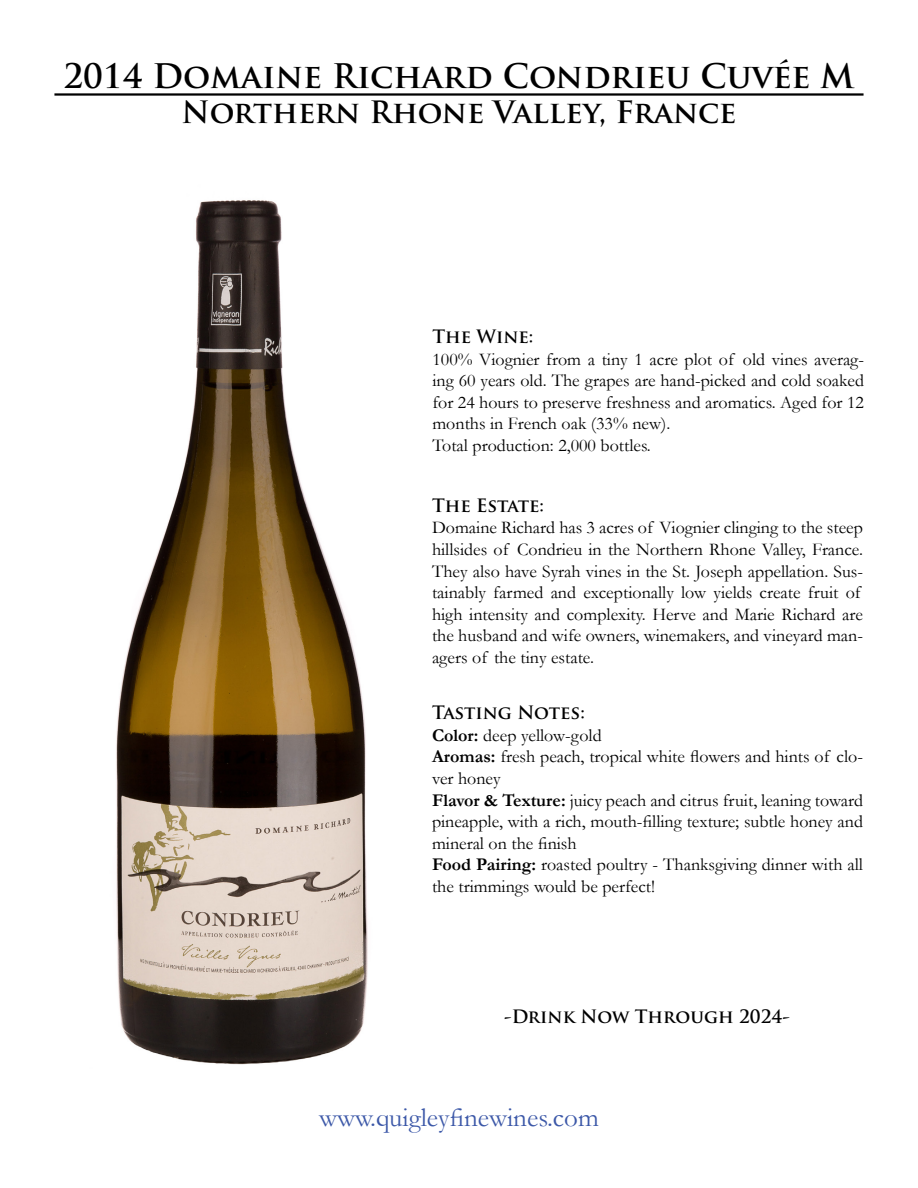
<style>
.page{position:relative;width:918px;height:1188px;background:#fff}
.page>*{position:absolute;margin:0;border:0;box-sizing:border-box;transform-origin:0 0}
.t1{font:700 33px "Trajan Pro";color:#000}
.t2{font:700 30px "Trajan Pro";color:#000}
.t3{font:27px "Garamond";color:#3c58a8}
.t4{font:18px/21.6px "Garamond";color:#000}
.t5{font:700 18px "Trajan Pro";color:#000}
.s1{font-weight:700}
</style>
<div class="page">
<hr style="left:54px;top:93px;width:810px;height:3px;background:#000">
<img style="left:116px;top:200px;width:252px;height:865px">
<h1 class="t1" style="left:63px;top:56px;width:793px">2014 Domaine Richard Condrieu Cuvée M</h1>
<h2 class="t2" style="left:182px;top:94px;width:556px">Northern Rhone Valley, France</h2>
<p class="t5" style="left:432px;top:325px;width:103px">The Wine:</p>
<p class="t4" style="left:432px;top:348px;width:433px">100% Viognier from a tiny 1 acre plot of old vines averag&shy;ing 60 years old. The grapes are hand-picked and cold soaked for 24 hours to preserve freshness and aromatics. Aged for 12 months in French oak (33% new).<br>Total production: 2,000 bottles.</p>
<p class="t5" style="left:432px;top:494px;width:114px">The Estate:</p>
<p class="t4" style="left:432px;top:516px;width:433px">Domaine Richard has 3 acres of Viognier clinging to the steep hillsides of Condrieu in the Northern Rhone Valley, France.<br>They also have Syrah vines in the St. Joseph appellation. Sus&shy;tainably farmed and exceptionally low yields create fruit of high intensity and complexity. Herve and Marie Richard are the husband and wife owners, winemakers, and vineyard man&shy;agers of the tiny estate.</p>
<p class="t5" style="left:432px;top:701px;width:154px">Tasting Notes:</p>
<p class="t4" style="left:432px;top:724px;width:433px"><span class="s1">Color:</span> deep yellow-gold<br><span class="s1">Aromas:</span> fresh peach, tropical white flowers and hints of clo&shy;ver honey<br><span class="s1">Flavor &amp; Texture:</span> juicy peach and citrus fruit, leaning toward pineapple, with a rich, mouth-filling texture; subtle honey and mineral on the finish<br><span class="s1">Food Pairing:</span> roasted poultry - Thanksgiving dinner with all the trimmings would be perfect!</p>
<p class="t5" style="left:504px;top:1006px;width:287px">-Drink Now Through 2024-</p>
<h3 class="t3" style="left:319px;top:1099px;width:281px">www.quigleyfinewines.com</h3>
</div>
